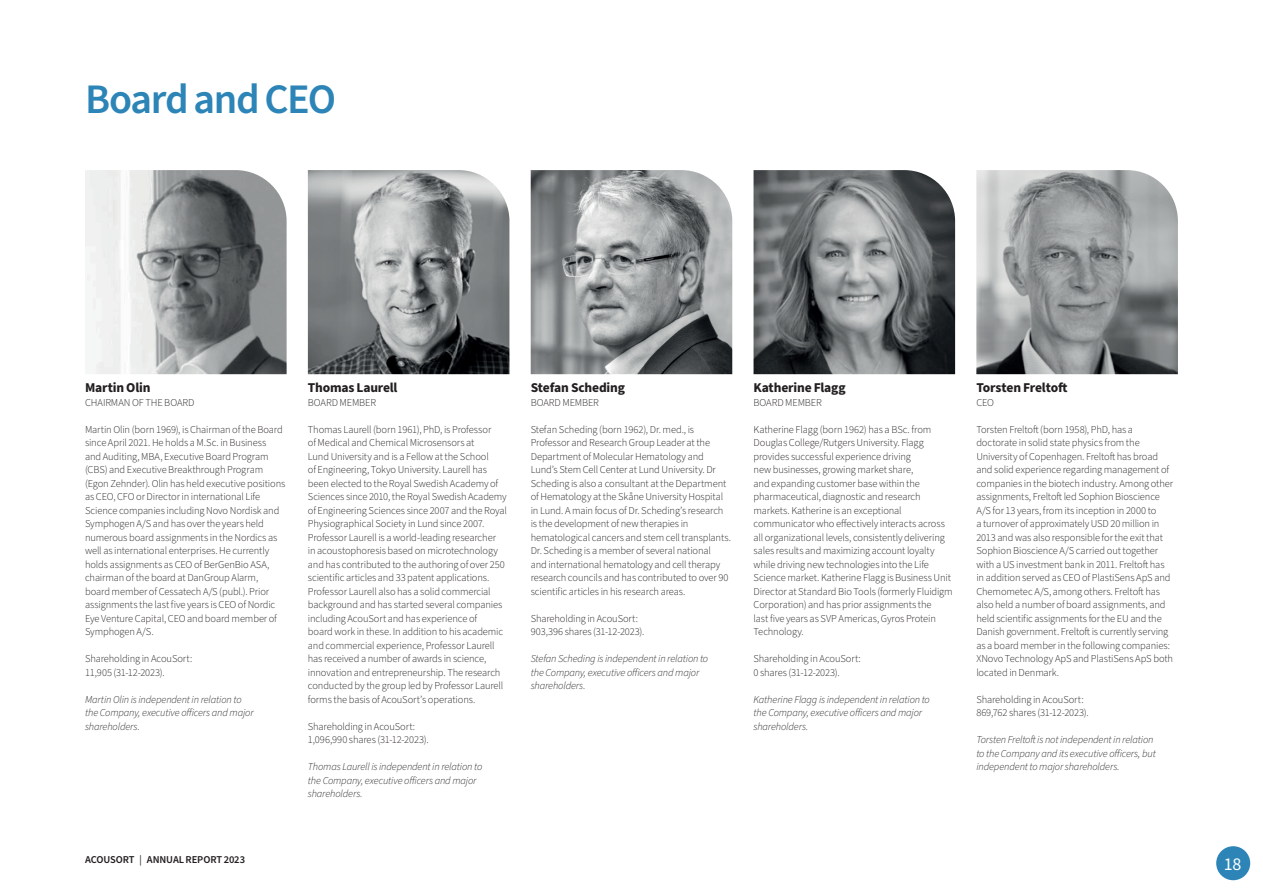
<style>
.page{position:relative;width:1263px;height:893px;background:#fff}
.page>*{position:absolute;margin:0;border:0;box-sizing:border-box;transform-origin:0 0}
.t1{font:600 42px "Source Sans Pro";letter-spacing:-.035em;color:#2c84b7}
.t2{font:18px "Source Sans Pro";color:#fff}
.t3{font:700 13.5px "Source Sans Pro";letter-spacing:-.015em;color:#231f20}
.t4{font:300 10.5px/13.5px "Source Sans Pro";letter-spacing:-.01em;color:#231f20}
.t5{font:italic 300 10.5px/13.5px "Source Sans Pro";letter-spacing:-.01em;color:#231f20}
.t6{font:600 10.5px "Source Sans Pro";letter-spacing:-.01em;color:#231f20}
.s1{font-family:"The Sans B W4";font-weight:300}
</style>
<div class="page">
<div style="left:1216px;top:846px;width:34px;height:34px;background:#2c84b7;border-radius:50%"></div>
<img style="left:85px;top:170px;width:202px;height:204px">
<img style="left:753px;top:170px;width:202px;height:204px">
<img style="left:308px;top:170px;width:201px;height:204px">
<img style="left:976px;top:170px;width:202px;height:204px">
<img style="left:531px;top:170px;width:201px;height:204px">
<h1 class="t1" style="left:85px;top:71px;width:253px">Board and CEO</h1>
<p class="t3" style="left:85px;top:379px;width:67px">Martin Olin</p>
<p class="t4" style="left:85px;top:396px;width:111px">CHAIRMAN OF THE BOARD</p>
<p class="t4" style="left:85px;top:423px;width:202px">Martin Olin (born 1969), is Chairman of the Board since April 2021. He holds a M.Sc. in Business<br>and Auditing, MBA, Executive Board Program (CBS) and Executive Breakthrough Program (Egon Zehnder). Olin has held executive positions as CEO, CFO or Director in international Life Science companies including Novo Nordisk and Symphogen A/S and has over the years held numerous board assignments in the Nordics as well as international enterprises. He currently holds assignments as CEO of BerGenBio ASA, chairman of the board at DanGroup Alarm, board member of Cessatech A/S (publ.). Prior assignments the last five years is CEO of Nordic Eye Venture Capital, CEO and board member of Symphogen A/S.</p>
<p class="t4" style="left:85px;top:652px;width:109px">Shareholding in AcouSort:<br>11,905 (31-12-2023).</p>
<p class="t5" style="left:85px;top:693px;width:170px">Martin Olin is independent in relation to the Company, executive officers and major shareholders.</p>
<p class="t3" style="left:308px;top:379px;width:91px">Thomas Laurell</p>
<p class="t4" style="left:308px;top:396px;width:70px">BOARD MEMBER</p>
<p class="t4" style="left:308px;top:423px;width:201px">Thomas Laurell (born 1961), PhD, is Professor<br>of Medical and Chemical Microsensors at<br>Lund University and is a Fellow at the School<br>of Engineering, Tokyo University. Laurell has been elected to the Royal Swedish Academy of Sciences since 2010, the Royal Swedish Academy of Engineering Sciences since 2007 and the Royal Physiographical Society in Lund since 2007.<br>Professor Laurell is a world-leading researcher<br>in acoustophoresis based on microtechnology and has contributed to the authoring of over 250 scientific articles and 33 patent applications.<br>Professor Laurell also has a solid commercial background and has started several companies including AcouSort and has experience of<br>board work in these. In addition to his academic and commercial experience, Professor Laurell has received a number of awards in science, innovation and entrepreneurship. The research conducted by the group led by Professor Laurell forms the basis of AcouSort’s operations.</p>
<p class="t4" style="left:308px;top:720px;width:122px">Shareholding in AcouSort:<br>1,096,990 shares (31-12-2023).</p>
<p class="t5" style="left:308px;top:760px;width:176px">Thomas Laurell is independent in relation to the Company, executive officers and major shareholders.</p>
<p class="t6" style="left:85px;top:852px;width:162px">ACOUSORT <span class="s1">|</span> ANNUAL REPORT 2023</p>
<p class="t3" style="left:531px;top:379px;width:96px">Stefan Scheding</p>
<p class="t4" style="left:531px;top:396px;width:70px">BOARD MEMBER</p>
<p class="t4" style="left:531px;top:423px;width:202px">Stefan Scheding (born 1962), Dr. med., is Professor and Research Group Leader at the Department of Molecular Hematology and Lund’s Stem Cell Center at Lund University. Dr Scheding is also a consultant at the Department of Hematology at the Skå ne University Hospital in Lund. A main focus of Dr. Scheding’s research is the development of new therapies in hematological cancers and stem cell transplants.<br>Dr. Scheding is a member of several national<br>and international hematology and cell therapy research councils and has contributed to over 90 scientific articles in his research areas.</p>
<p class="t4" style="left:531px;top:612px;width:115px">Shareholding in AcouSort:<br>903,396 shares (31-12-2023).</p>
<p class="t5" style="left:531px;top:652px;width:179px">Stefan Scheding is independent in relation to the Company, executive officers and major shareholders.</p>
<p class="t3" style="left:753px;top:379px;width:94px">Katherine Flagg</p>
<p class="t4" style="left:753px;top:396px;width:70px">BOARD MEMBER</p>
<p class="t4" style="left:753px;top:423px;width:201px">Katherine Flagg (born 1962) has a BSc. from Douglas College/Rutgers University. Flagg provides successful experience driving<br>new businesses, growing market share,<br>and expanding customer base within the pharmaceutical, diagnostic and research markets. Katherine is an exceptional communicator who effectively interacts across all organizational levels, consistently delivering sales results and maximizing account loyalty while driving new technologies into the Life Science market. Katherine Flagg is Business Unit Director at Standard Bio Tools (formerly Fluidigm Corporation) and has prior assignments the<br>last five years as SVP Americas, Gyros Protein Technology.</p>
<p class="t4" style="left:753px;top:652px;width:109px">Shareholding in AcouSort:<br>0 shares (31-12-2023).</p>
<p class="t5" style="left:753px;top:693px;width:178px">Katherine Flagg is independent in relation to the Company, executive officers and major shareholders.</p>
<p class="t3" style="left:976px;top:379px;width:93px">Torsten Freltoft</p>
<p class="t4" style="left:976px;top:396px;width:19px">CEO</p>
<p class="t4" style="left:976px;top:423px;width:198px">Torsten Freltoft (born 1958), PhD, has a doctorate in solid state physics from the University of Copenhagen. Freltoft has broad and solid experience regarding management of companies in the biotech industry. Among other assignments, Freltoft led Sophion Bioscience A/S for 13 years, from its inception in 2000 to<br>a turnover of approximately USD 20 million in 2013 and was also responsible for the exit that Sophion Bioscience A/S carried out together with a US investment bank in 2011. Freltoft has in addition served as CEO of PlastiSens ApS and Chemometec A/S, among others. Freltoft has also held a number of board assignments, and held scientific assignments for the EU and the Danish government. Freltoft is currently serving as a board member in the following companies:<br>XNovo Technology ApS and PlastiSens ApS both located in Denmark.</p>
<p class="t4" style="left:976px;top:693px;width:114px">Shareholding in AcouSort:<br>869,762 shares (31-12-2023).</p>
<p class="t5" style="left:976px;top:733px;width:181px">Torsten Freltoft is not independent in relation to the Company and its executive officers, but independent to major shareholders.</p>
<h2 class="t2" style="left:1224px;top:852px;width:19px">18</h2>
</div>
